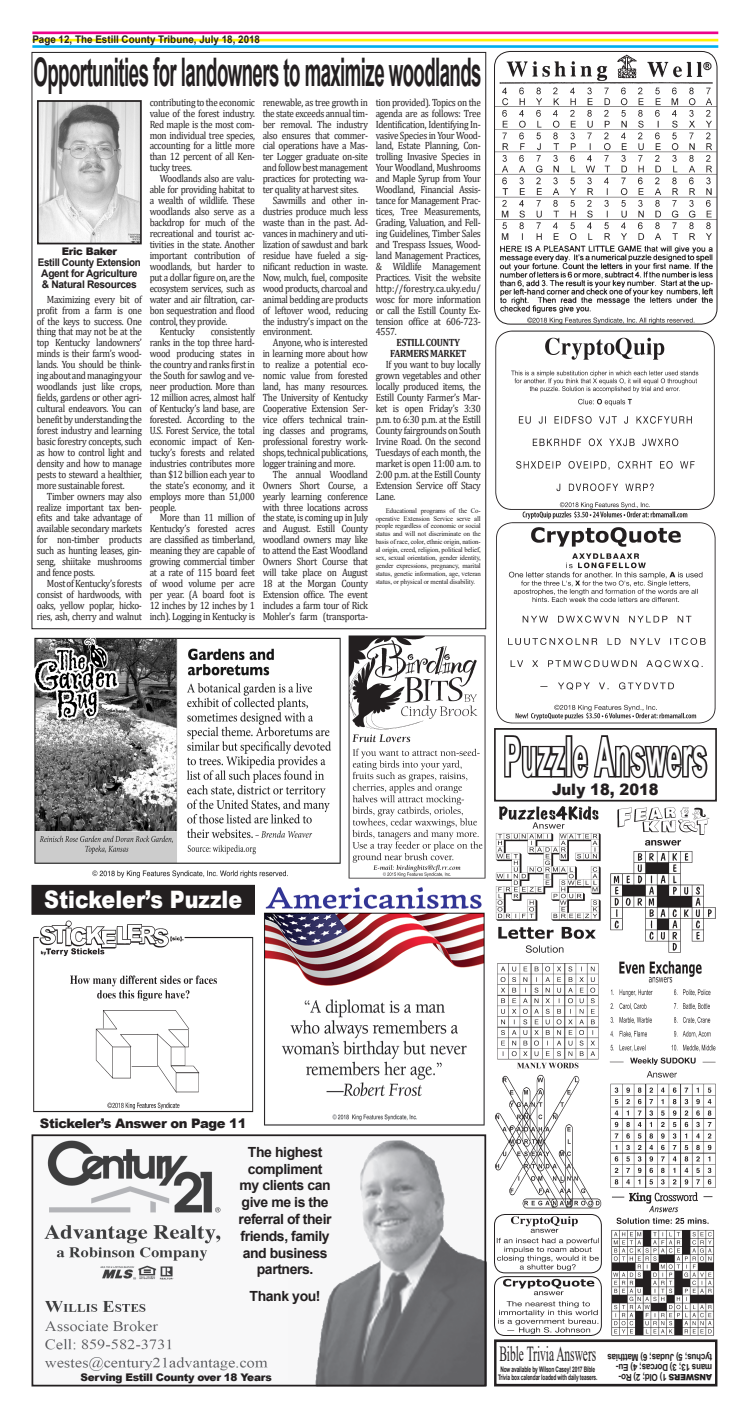
<style>
.page{position:relative;width:749px;height:1418px;background:#fff}
.page>*{position:absolute;margin:0;border:0;box-sizing:border-box;transform-origin:0 0}
.t1{font:700 54.25px "Arial";letter-spacing:.04em;color:#fff;scale:.46 1}
.t2{font:700 39.38px "Arial";letter-spacing:-.03em;color:#231f20;scale:.47 1}
.t3{font:900 24.06px "Arial";color:#fff;scale:.86 1}
.t4{font:21.44px "Times New Roman";color:#231f20;scale:.53 1}
.t5{font:900 15.75px "Arial";color:#231f20;scale:.93 1}
.t6{font:700 14px/16.8px "Arial";letter-spacing:-.03em;color:#231f20;text-align:center}
.t7{font:900 13.12px "Arial";letter-spacing:-.03em;color:#231f20}
.t8{font:10.5px/10.9px "Cambria";letter-spacing:-.03em;color:#231f20;text-align:justify;scale:.87 1}
.t9{font:700 10.5px "Arial";color:#231f20;scale:.94 1}
.t10{font:900 10.5px "Arial";letter-spacing:-.03em;color:#231f20}
.t11{font:700 10.5px/10.9px "Arial";letter-spacing:-.03em;color:#231f20}
.t12{font:700 10.5px "Cambria";letter-spacing:-.03em;color:#231f20;scale:.87 1}
.t13{font:700 10.5px "Arial";letter-spacing:-.03em;color:#231f20;scale:.93 1}
.t14{font:700 9.62px/10.1px "Arial";letter-spacing:-.025em;color:#231f20;scale:.84 1}
.t15{font:700 7.7px/8.8px "Arial";letter-spacing:-.02em;color:#231f20;text-align:center;scale:.63 1}
.t16{font:7px/7.9px "Times New Roman";letter-spacing:-.02em;color:#231f20;text-align:justify}
.s1{font-weight:900;font-size:8.66px}
</style>
<div class="page">
<img style="left:40px;top:103px;width:99px;height:138px">
<div style="left:37px;top:100px;width:105px;height:144px;border:2px solid #231f20"></div>
<hr style="left:32px;top:32px;width:685px;height:2px;background:#ed028c">
<hr style="left:32px;top:39px;width:685px;height:2px;background:#fff101">
<hr style="left:32px;top:45px;width:685px;height:3px;background:#00aeef">
<div style="left:493px;top:1339px;width:224px;height:47px;border:3px solid #231f20"></div>
<svg style="left:504px;top:735px;width:204px;height:44px"></svg>
<div style="left:493px;top:728px;width:223px;height:73px;border:2px solid #231f20"></div>
<img style="left:495px;top:806px;width:106px;height:403px">
<img style="left:610px;top:807px;width:105px;height:146px">
<img style="left:610px;top:961px;width:106px;height:91px">
<img style="left:611px;top:1192px;width:103px;height:144px">
<img style="left:609px;top:1057px;width:107px;height:131px">
<img style="left:494px;top:1276px;width:107px;height:59px;border-radius:10px">
<div style="left:494px;top:1276px;width:107px;height:59px;border:1px solid #231f20;border-radius:10px"></div>
<img style="left:494px;top:1214px;width:107px;height:58px;border-radius:10px">
<div style="left:494px;top:1214px;width:107px;height:59px;border:1px solid #231f20;border-radius:10px"></div>
<img style="left:495px;top:330px;width:221px;height:394px">
<img style="left:494px;top:51px;width:222px;height:273px;border-radius:16px">
<div style="left:494px;top:51px;width:223px;height:273px;border:1px solid #231f20;border-radius:16px"></div>
<img style="left:34px;top:637px;width:307px;height:241px">
<img style="left:348px;top:635px;width:138px;height:244px">
<img style="left:33px;top:920px;width:221px;height:193px">
<div style="left:32px;top:885px;width:222px;height:29px;background:#231f20"></div>
<div style="left:281px;top:1134px;width:205px;height:252px;background:#f7f7f8"></div>
<img style="left:315px;top:1140px;width:168px;height:243px">
<div style="left:32px;top:1134px;width:266px;height:252px;background:#f7f7f8"></div>
<img style="left:44px;top:1140px;width:224px;height:231px">
<div style="left:32px;top:1134px;width:454px;height:252px;border:2px solid #231f20"></div>
<img style="left:264px;top:887px;width:221px;height:239px">
<p class="t9" style="left:32px;top:32px;width:244px">Page 12, The Estill County Tribune, July 18, 2018</p>
<p class="t2" style="left:34px;top:45px;width:954px">Opportunities for landowners to maximize woodlands</p>
<p class="t8" style="left:375px;top:97px;width:122px">tion provided). Topics on the agenda are as follows: Tree Identification, Identifying In&shy;vasive Species in Your Wood&shy;land, Estate Planning, Con&shy;trolling Invasive Species in Your Woodland, Mushrooms and Maple Syrup from Your Woodland, Financial Assis&shy;tance for Management Prac&shy;tices, Tree Measurements, Grading, Valuation, and Fell&shy;ing Guidelines, Timber Sales and Trespass Issues, Wood&shy;land Management Practices, &amp; Wildlife Management Practices. Visit the website http://forestry.ca.uky.edu/ wosc for more information or call the Estill County Ex&shy;tension office at 606-723- 4557.</p>
<p class="t12" style="left:396px;top:335px;width:74px">ESTILL COUNTY</p>
<p class="t12" style="left:390px;top:346px;width:89px">FARMERS MARKET</p>
<p class="t8" style="left:375px;top:359px;width:122px;text-indent:10px">If you want to buy locally grown vegetables and other locally produced items, the Estill County Farmer’s Mar&shy;ket is open Friday’s 3:30 p.m. to 6:30 p.m. at the Estill County fairgrounds on South Irvine Road. On the second Tuesdays of each month, the market is open 11:00 a.m. to 2:00 p.m. at the Estill County Extension Service off Stacy Lane.</p>
<p class="t16" style="left:375px;top:506px;width:107px;text-indent:10px">Educational programs of the Co&shy;operative Extension Service serve all people regardless of economic or social status and will not discriminate on the basis of race, color, ethnic origin, nation&shy;al origin, creed, religion, political belief, sex, sexual orientation, gender identity, gender expressions, pregnancy, marital status, genetic information, age, veteran status, or physical or mental disability.</p>
<p class="t8" style="left:149px;top:97px;width:122px">contributing to the economic value of the forest industry.<br>Red maple is the most com&shy;mon individual tree species, accounting for a little more than 12 percent of all Ken&shy;tucky trees.</p>
<p class="t8" style="left:149px;top:173px;width:122px;text-indent:10px">Woodlands also are valu&shy;able for providing habitat to a wealth of wildlife. These woodlands also serve as a backdrop for much of the recreational and tourist ac&shy;tivities in the state. Another important contribution of woodlands, but harder to put a dollar figure on, are the ecosystem services, such as water and air filtration, car&shy;bon sequestration and flood control, they provide.</p>
<p class="t8" style="left:160px;top:326px;width:42px">Kentucky</p>
<p class="t8" style="left:262px;top:97px;width:122px">renewable, as tree growth in the state exceeds annual tim&shy;ber removal. The industry also ensures that commer&shy;cial operations have a Mas&shy;ter Logger graduate on-site and follow best management practices for protecting wa&shy;ter quality at harvest sites.</p>
<p class="t8" style="left:262px;top:195px;width:122px;text-indent:10px">Sawmills and other in&shy;dustries produce much less waste than in the past. Ad&shy;vances in machinery and uti&shy;lization of sawdust and bark residue have fueled a sig&shy;nificant reduction in waste.<br>Now, mulch, fuel, composite wood products, charcoal and animal bedding are products of leftover wood, reducing the industry’s impact on the environment.</p>
<p class="t8" style="left:262px;top:337px;width:123px;text-indent:10px">Anyone, who is interested in learning more about how to realize a potential eco&shy;nomic value from forested land, has many resources.<br>The University of Kentucky Cooperative Extension Ser&shy;vice offers technical train&shy;ing classes and programs, professional forestry work&shy;shops, technical publications, logger training and more.</p>
<p class="t8" style="left:262px;top:468px;width:122px;text-indent:10px">The annual Woodland Owners Short Course, a yearly learning conference with three locations across the state, is coming up in July and August. Estill County woodland owners may like to attend the East Woodland Owners Short Course that will take place on August 18 at the Morgan County Extension office. The event includes a farm tour of Rick Mohler’s farm (transporta-</p>
<p class="t10" style="left:62px;top:244px;width:57px">Eric Baker</p>
<p class="t13" style="left:38px;top:255px;width:112px">Estill County Extension</p>
<p class="t11" style="left:41px;top:268px;width:98px">Agent for Agriculture &amp; Natural Resources</p>
<p class="t8" style="left:37px;top:293px;width:122px;text-indent:10px">Maximizing every bit of profit from a farm is one of the keys to success. One thing that may not be at the top Kentucky landowners’ minds is their farm’s wood&shy;lands. You should be think&shy;ing about and managing your woodlands just like crops, fields, gardens or other agri&shy;cultural endeavors. You can benefit by understanding the forest industry and learning basic forestry concepts, such as how to control light and density and how to manage pests to steward a healthier, more sustainable forest.</p>
<p class="t8" style="left:37px;top:490px;width:122px;text-indent:10px">Timber owners may also realize important tax ben&shy;efits and take advantage of available secondary markets for non-timber products such as hunting leases, gin&shy;seng, shiitake mushrooms and fence posts.</p>
<p class="t8" style="left:37px;top:578px;width:122px;text-indent:10px">Most of Kentucky’s forests consist of hardwoods, with oaks, yellow poplar, hicko&shy;ries, ash, cherry and walnut</p>
<p class="t8" style="left:149px;top:326px;width:122px;text-indent:61px">consistently ranks in the top three hard&shy;wood producing states in the country and ranks first in the South for sawlog and ve&shy;neer production. More than 12 million acres, almost half of Kentucky’s land base, are forested. According to the U.S. Forest Service, the total economic impact of Ken&shy;tucky’s forests and related industries contributes more than $12 billion each year to the state’s economy, and it employs more than 51,000 people.</p>
<p class="t8" style="left:149px;top:512px;width:122px;text-indent:10px">More than 11 million of Kentucky’s forested acres are classified as timberland, meaning they are capable of growing commercial timber at a rate of 115 board feet of wood volume per acre per year. (A board foot is 12 inches by 12 inches by 1 inch). Logging in Kentucky is</p>
<p class="t3" style="left:44px;top:881px;width:232px">Stickeler’s Puzzle</p>
<p class="t1" style="left:503px;top:718px;width:442px">Puzzle Answers</p>
<p class="t5" style="left:552px;top:777px;width:116px">July 18, 2018</p>
<p class="t7" style="left:40px;top:1113px;width:208px">Stickeler’s Answer on Page 11</p>
<p class="t6" style="left:238px;top:1143px;width:94px">The highest compliment my clients can give me is the referral of their friends, family and business partners.</p>
<p class="t6" style="left:249px;top:1287px;width:72px">Thank you!</p>
<p class="t10" style="left:80px;top:1369px;width:192px">Serving Estill County over 18 Years</p>
<p class="t4" style="left:499px;top:1338px;width:184px">Bible Trivia Answers</p>
<p class="t15" style="left:497px;top:1364px;width:159px">Now available by Wilson Casey! 2017 Bible<br>Trivia box calendar loaded with daily teasers.</p>
<p class="t14" style="left:711px;top:1382px;width:126px;rotate:-180deg"><span class="s1">ANSWERS</span> 1) Old; 2) Ro&shy;mans 13; 3) Dorcas; 4) Eu&shy;tychus; 5) Judas; 6) Matthias</p>
</div>
